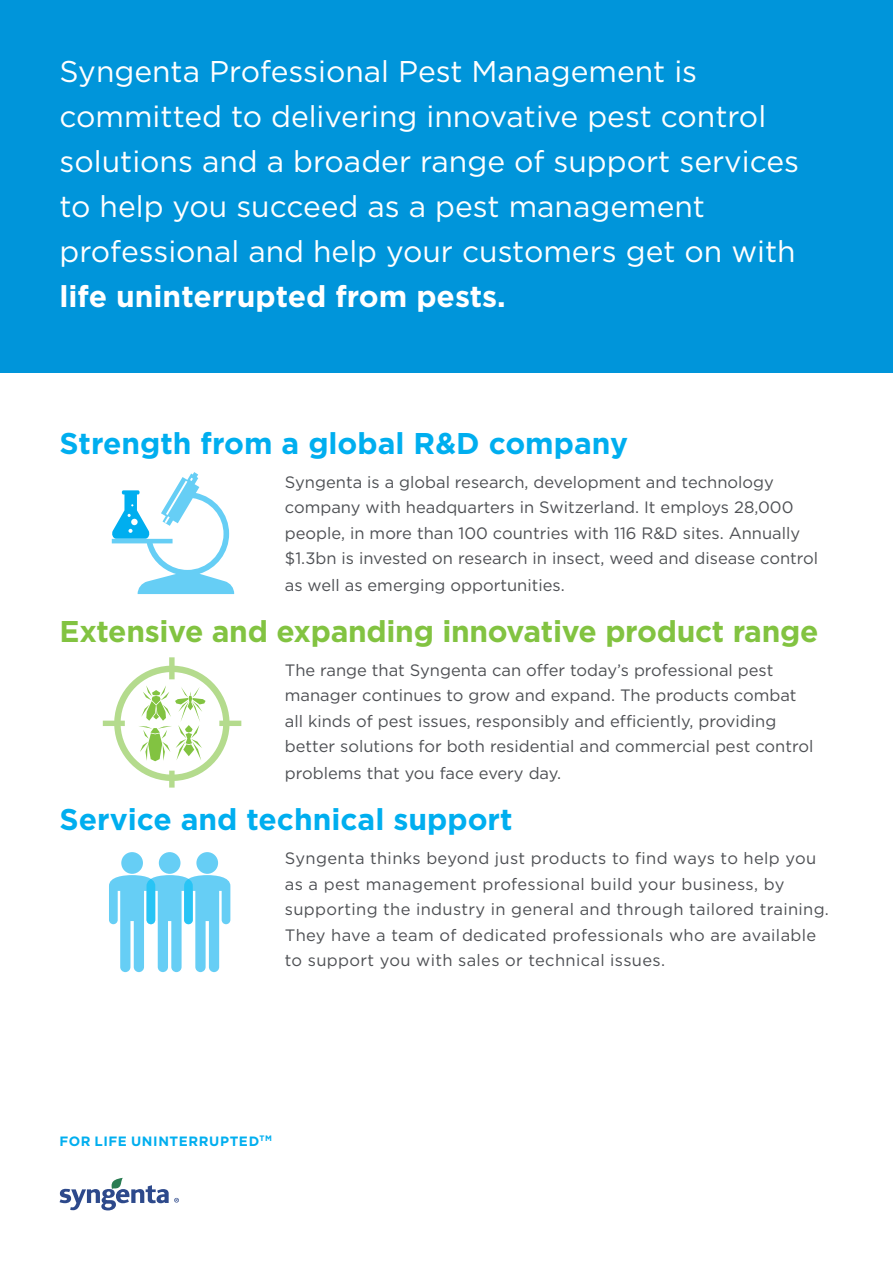
<style>
.page{position:relative;width:893px;height:1263px;background:#fff}
.page>*{position:absolute;margin:0;border:0;box-sizing:border-box;transform-origin:0 0}
.t1{font:30px/45px "Gotham";color:#fff}
.t2{font:700 30px "Gotham";color:#00aeef}
.t3{font:700 30px "Gotham";letter-spacing:-.01em;color:#82c341}
.t4{font:700 30px "Gotham";color:#fff}
.t5{font:16.5px/25.5px "Gotham";color:#4e5054}
.t6{font:16.5px/25.5px "Gotham";letter-spacing:.02em;color:#4e5054}
.t7{font:700 13.5px "Gotham";letter-spacing:.045em;color:#00aeef}
</style>
<div class="page">
<div style="left:0;top:0;width:893px;height:372px;background:#0095da"></div>
<svg style="left:103px;top:657px;width:138px;height:131px"></svg>
<svg style="left:111px;top:472px;width:123px;height:122px"></svg>
<svg style="left:121px;top:852px;width:22px;height:22px"></svg>
<svg style="left:159px;top:852px;width:22px;height:22px"></svg>
<svg style="left:109px;top:875px;width:121px;height:97px"></svg>
<svg style="left:196px;top:852px;width:22px;height:22px"></svg>
<svg style="left:60px;top:1178px;width:119px;height:32px"></svg>
<h1 class="t1" style="left:60px;top:48px;width:741px">Syngenta Professional Pest Management is committed to delivering innovative pest control solutions and a broader range of support services to help you succeed as a pest management professional and help your customers get on with</h1>
<h1 class="t4" style="left:60px;top:279px;width:448px">life uninterrupted from pests.</h1>
<h1 class="t2" style="left:60px;top:426px;width:570px">Strength from a global R&amp;D company</h1>
<p class="t5" style="left:285px;top:469px;width:535px">Syngenta is a global research, development and technology company with headquarters in Switzerland. It employs 28,000 people, in more than 100 countries with 116 R&amp;D sites. Annually $1.3bn is invested on research in insect, weed and disease control</p>
<p class="t5" style="left:285px;top:573px;width:281px">as well as emerging opportunities.</p>
<h1 class="t3" style="left:60px;top:614px;width:760px">Extensive and expanding innovative product range</h1>
<p class="t5" style="left:285px;top:657px;width:530px">The range that Syngenta can offer today’s professional pest manager continues to grow and expand. The products combat all kinds of pest issues, responsibly and efficiently, providing better solutions for both residential and commercial pest control</p>
<p class="t5" style="left:285px;top:761px;width:278px">problems that you face every day.</p>
<h1 class="t2" style="left:60px;top:802px;width:455px">Service and technical support</h1>
<p class="t6" style="left:285px;top:845px;width:546px">Syngenta thinks beyond just products to find ways to help you as a pest management professional build your business, by supporting the industry in general and through tailored training.<br>They have a team of dedicated professionals who are available to support you with sales or technical issues.</p>
<p class="t7" style="left:60px;top:1133px;width:214px">FOR LIFE UNINTERRUPTED<sup>TM</sup></p>
</div>
